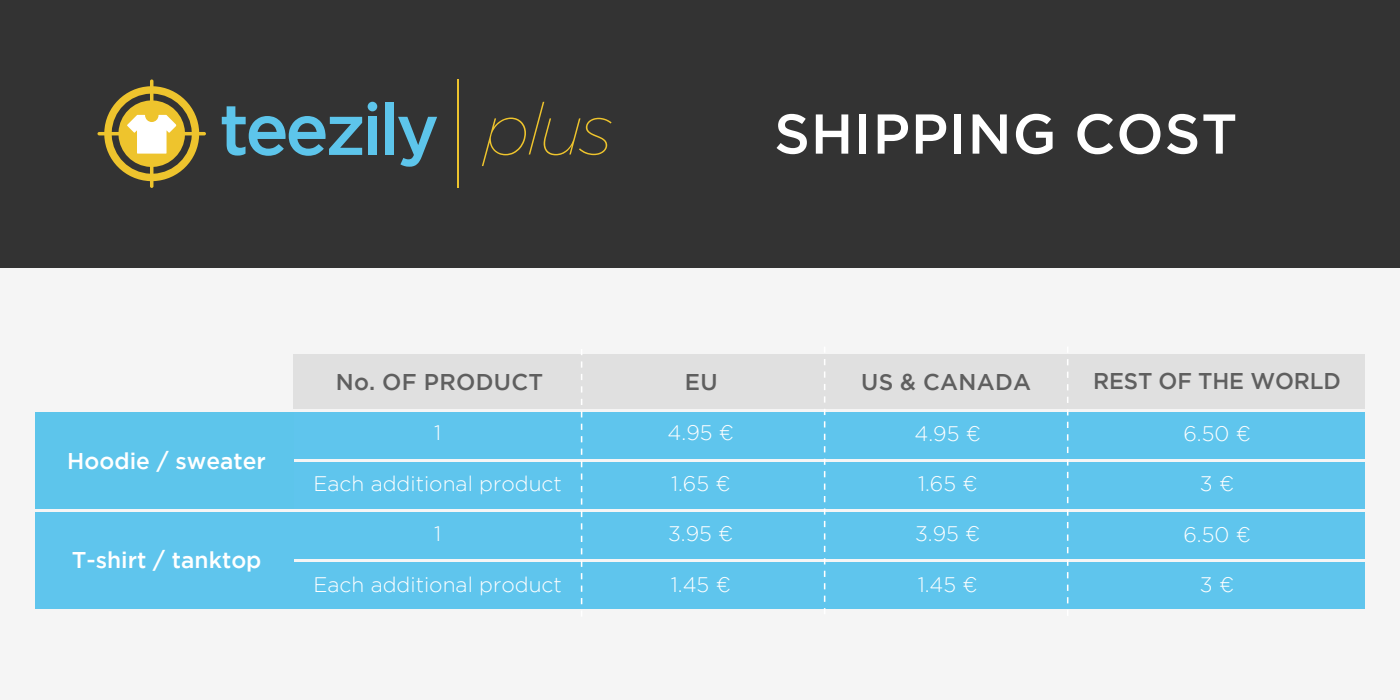
<style>
.page{position:relative;width:1400px;height:700px;background:#fff}
.page>*{position:absolute;margin:0;border:0;box-sizing:border-box;transform-origin:0 0}
.t1{font:500 56px "Gotham";letter-spacing:.015em;color:#fff}
.t2{font:500 22.75px "Gotham";letter-spacing:.015em;color:#5f5f5f}
.t3{font:500 22.75px "Gotham";color:#fff}
.t4{font:300 21px "Gotham";color:#fff}
</style>
<div class="page">
<div style="left:0;top:267px;width:1400px;height:433px;background:#f5f5f5"></div>
<div style="left:293px;top:354px;width:1072px;height:55px;background:#e0e0e0"></div>
<div style="left:293px;top:412px;width:1072px;height:47px;background:#5fc5ed"></div>
<div style="left:293px;top:513px;width:1072px;height:46px;background:#5fc5ed"></div>
<div style="left:293px;top:463px;width:1072px;height:46px;background:#5fc5ed"></div>
<div style="left:293px;top:563px;width:1072px;height:46px;background:#5fc5ed"></div>
<div style="left:35px;top:412px;width:258px;height:97px;background:#5dc5eb"></div>
<div style="left:35px;top:513px;width:258px;height:96px;background:#5fc5ed"></div>
<svg style="left:581px;top:354px;width:1px;height:251px"></svg>
<svg style="left:824px;top:359px;width:1px;height:250px"></svg>
<svg style="left:1067px;top:359px;width:1px;height:245px"></svg>
<div style="left:0;top:0;width:1400px;height:267px;background:#333"></div>
<svg style="left:97px;top:79px;width:109px;height:109px"></svg>
<div style="left:368px;top:117px;width:9px;height:38px;background:#5dc5eb"></div>
<div style="left:385px;top:102px;width:9px;height:53px;background:#5dc5eb"></div>
<svg style="left:398px;top:117px;width:39px;height:50px"></svg>
<svg style="left:482px;top:102px;width:130px;height:64px"></svg>
<hr style="left:457px;top:79px;width:1px;height:109px;background:#eec42d">
<svg style="left:222px;top:106px;width:140px;height:50px"></svg>
<div style="left:368px;top:102px;width:9px;height:9px;background:#5dc5eb;border-radius:50%"></div>
<h1 class="t1" style="left:774px;top:102px;width:465px">SHIPPING COST</h1>
<p class="t3" style="left:67px;top:448px;width:200px">HOODIE / SWEATER</p>
<p class="t3" style="left:72px;top:547px;width:191px">T-SHIRT / TANKTOP</p>
<p class="t2" style="left:336px;top:369px;width:203px">NO. OF PRODUCT</p>
<p class="t2" style="left:685px;top:369px;width:31px">EU</p>
<p class="t2" style="left:861px;top:369px;width:171px">US &amp; CANADA</p>
<p class="t2" style="left:1093px;top:368px;width:16px">REST</p>
<p class="t2" style="left:1159px;top:368px;width:56px">OF THE</p>
<p class="t2" style="left:1250px;top:368px;width:92px">WORLD</p>
<p class="t4" style="left:434px;top:422px;width:9px">1</p>
<p class="t4" style="left:313px;top:472px;width:250px">Each additional product</p>
<p class="t4" style="left:434px;top:523px;width:9px">1</p>
<p class="t4" style="left:313px;top:573px;width:250px">Each additional product</p>
<p class="t4" style="left:668px;top:422px;width:68px">4.95 ¤</p>
<p class="t4" style="left:671px;top:472px;width:61px">1.65 ¤</p>
<p class="t4" style="left:668px;top:523px;width:67px">3.95 ¤</p>
<p class="t4" style="left:671px;top:573px;width:61px">1.45 ¤</p>
<p class="t4" style="left:915px;top:422px;width:68px">4.95 ¤</p>
<p class="t4" style="left:918px;top:472px;width:61px">1.65 ¤</p>
<p class="t4" style="left:915px;top:523px;width:67px">3.95 ¤</p>
<p class="t4" style="left:918px;top:573px;width:61px">1.45 ¤</p>
<p class="t4" style="left:1183px;top:422px;width:69px">6.50 ¤</p>
<p class="t4" style="left:1200px;top:472px;width:36px">3 ¤</p>
<p class="t4" style="left:1183px;top:523px;width:69px">6.50 ¤</p>
<p class="t4" style="left:1200px;top:573px;width:36px">3 ¤</p>
</div>
